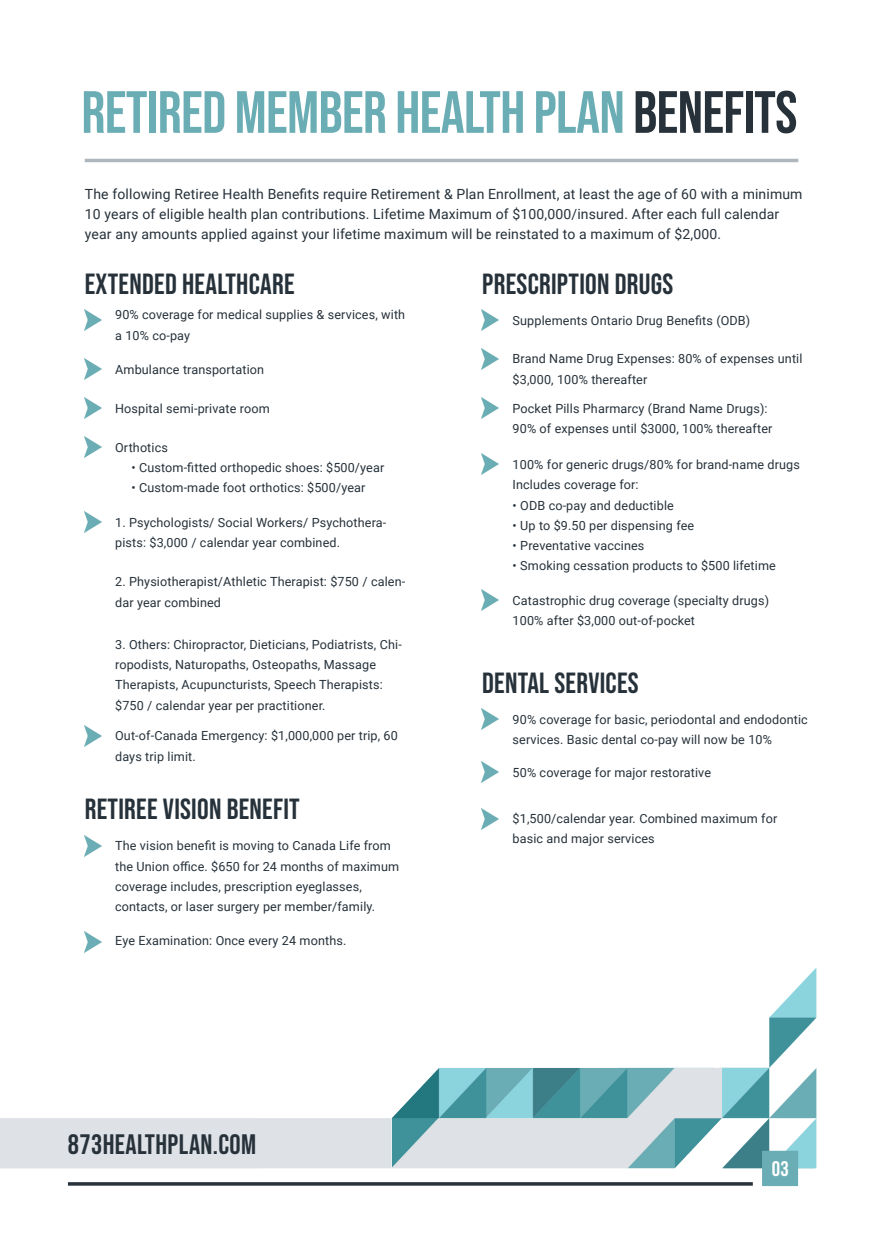
<style>
.page{position:relative;width:881px;height:1238px;background:#fff}
.page>*{position:absolute;margin:0;border:0;box-sizing:border-box;transform-origin:0 0}
.t1{font:59.5px "Bebas Neue";letter-spacing:-.01em;color:#6badb4}
.t2{font:29.05px "Bebas Neue";letter-spacing:.01em;color:#26313a}
.t3{font:28px "Bebas Neue";letter-spacing:.015em;color:#26313a}
.t4{font:21px "Bebas Neue";color:#fff}
.t5{font:14px/20.3px "Roboto";letter-spacing:.01em;color:#26313a}
.t6{font:12.6px/20.3px "Roboto";letter-spacing:.01em;color:#26313a}
.s1{color:#26313a}
</style>
<div class="page">
<img style="left:0;top:158px;width:817px;height:1029px">
<img style="left:763px;top:1151px;width:34px;height:35px">
<hr style="left:85px;top:159px;width:713px;height:3px;background:#afb7bd">
<svg style="left:68px;top:1182px;width:684px;height:4px"></svg>
<img style="left:84px;top:310px;width:17px;height:21px">
<img style="left:482px;top:310px;width:17px;height:21px">
<img style="left:482px;top:709px;width:17px;height:21px">
<img style="left:482px;top:762px;width:17px;height:21px">
<img style="left:482px;top:808px;width:17px;height:21px">
<img style="left:482px;top:348px;width:17px;height:21px">
<img style="left:482px;top:398px;width:17px;height:21px">
<img style="left:482px;top:590px;width:17px;height:21px">
<img style="left:482px;top:454px;width:17px;height:21px">
<img style="left:84px;top:836px;width:17px;height:21px">
<img style="left:84px;top:931px;width:17px;height:21px">
<img style="left:84px;top:359px;width:17px;height:21px">
<img style="left:84px;top:398px;width:17px;height:21px">
<img style="left:84px;top:436px;width:17px;height:21px">
<img style="left:84px;top:512px;width:17px;height:21px">
<img style="left:84px;top:725px;width:17px;height:21px">
<h1 class="t1" style="left:81px;top:79px;width:717px">RETIRED MEMBER HEALTH PLAN <span class="s1">BENEFITS</span></h1>
<p class="t5" style="left:85px;top:183px;width:719px">The following Retiree Health Benefits require Retirement &amp; Plan Enrollment, at least the age of 60 with a minimum<br>10 years of eligible health plan contributions. Lifetime Maximum of $100,000/insured. After each full calendar year any amounts applied against your lifetime maximum will be reinstated to a maximum of $2,000.</p>
<h2 class="t2" style="left:85px;top:267px;width:211px">EXTENDED HEALTHCARE</h2>
<h2 class="t2" style="left:482px;top:267px;width:193px">PRESCRIPTION DRUGS</h2>
<p class="t6" style="left:115px;top:304px;width:291px">90% coverage for medical supplies &amp; services, with a 10% co-pay</p>
<p class="t6" style="left:512px;top:310px;width:239px">Supplements Ontario Drug Benefits (ODB)</p>
<p class="t6" style="left:115px;top:359px;width:150px">Ambulance transportation</p>
<p class="t6" style="left:115px;top:398px;width:156px">Hospital semi-private room</p>
<p class="t6" style="left:115px;top:436px;width:54px">Orthotics</p>
<p class="t6" style="left:131px;top:457px;width:254px">• Custom-fitted orthopedic shoes: $500/year</p>
<p class="t6" style="left:131px;top:477px;width:235px">• Custom-made foot orthotics: $500/year</p>
<p class="t6" style="left:115px;top:512px;width:272px">1. Psychologists/ Social Workers/ Psychothera&shy;pists: $3,000 / calendar year combined.</p>
<p class="t6" style="left:115px;top:571px;width:291px">2. Physiotherapist/Athletic Therapist: $750 / calen&shy;dar year combined</p>
<p class="t6" style="left:115px;top:634px;width:288px">3. Others: Chiropractor, Dieticians, Podiatrists, Chi&shy;ropodists, Naturopaths, Osteopaths, Massage Therapists, Acupuncturists, Speech Therapists: $750 / calendar year per practitioner.</p>
<p class="t6" style="left:115px;top:725px;width:284px">Out-of-Canada Emergency: $1,000,000 per trip, 60 days trip limit.</p>
<h2 class="t2" style="left:85px;top:793px;width:217px">RETIREE VISION BENEFIT</h2>
<p class="t6" style="left:115px;top:835px;width:285px">The vision benefit is moving to Canada Life from the Union office. $650 for 24 months of maximum coverage includes, prescription eyeglasses, contacts, or laser surgery per member/family.</p>
<p class="t6" style="left:115px;top:930px;width:233px">Eye Examination: Once every 24 months.</p>
<h3 class="t3" style="left:68px;top:1128px;width:190px">873HEALTHPLAN.COM</h3>
<p class="t6" style="left:512px;top:348px;width:291px">Brand Name Drug Expenses: 80% of expenses until $3,000, 100% thereafter</p>
<p class="t6" style="left:512px;top:398px;width:261px">Pocket Pills Pharmarcy (Brand Name Drugs):<br>90% of expenses until $3000, 100% thereafter</p>
<p class="t6" style="left:512px;top:454px;width:289px">100% for generic drugs/80% for brand-name drugs<br>Includes coverage for:</p>
<p class="t6" style="left:512px;top:494px;width:163px">• ODB co-pay and deductible</p>
<p class="t6" style="left:512px;top:515px;width:183px">• Up to $9.50 per dispensing fee</p>
<p class="t6" style="left:512px;top:535px;width:133px">• Preventative vaccines</p>
<p class="t6" style="left:512px;top:555px;width:265px">• Smoking cessation products to $500 lifetime</p>
<p class="t6" style="left:512px;top:590px;width:258px">Catastrophic drug coverage (specialty drugs)<br>100% after $3,000 out-of-pocket</p>
<h2 class="t2" style="left:482px;top:666px;width:158px">DENTAL SERVICES</h2>
<p class="t6" style="left:512px;top:709px;width:297px">90% coverage for basic, periodontal and endodontic services. Basic dental co-pay will now be 10%</p>
<p class="t6" style="left:512px;top:762px;width:200px">50% coverage for major restorative</p>
<p class="t6" style="left:512px;top:808px;width:266px">$1,500/calendar year. Combined maximum for basic and major services</p>
<h3 class="t4" style="left:772px;top:1156px;width:19px">03</h3>
</div>
